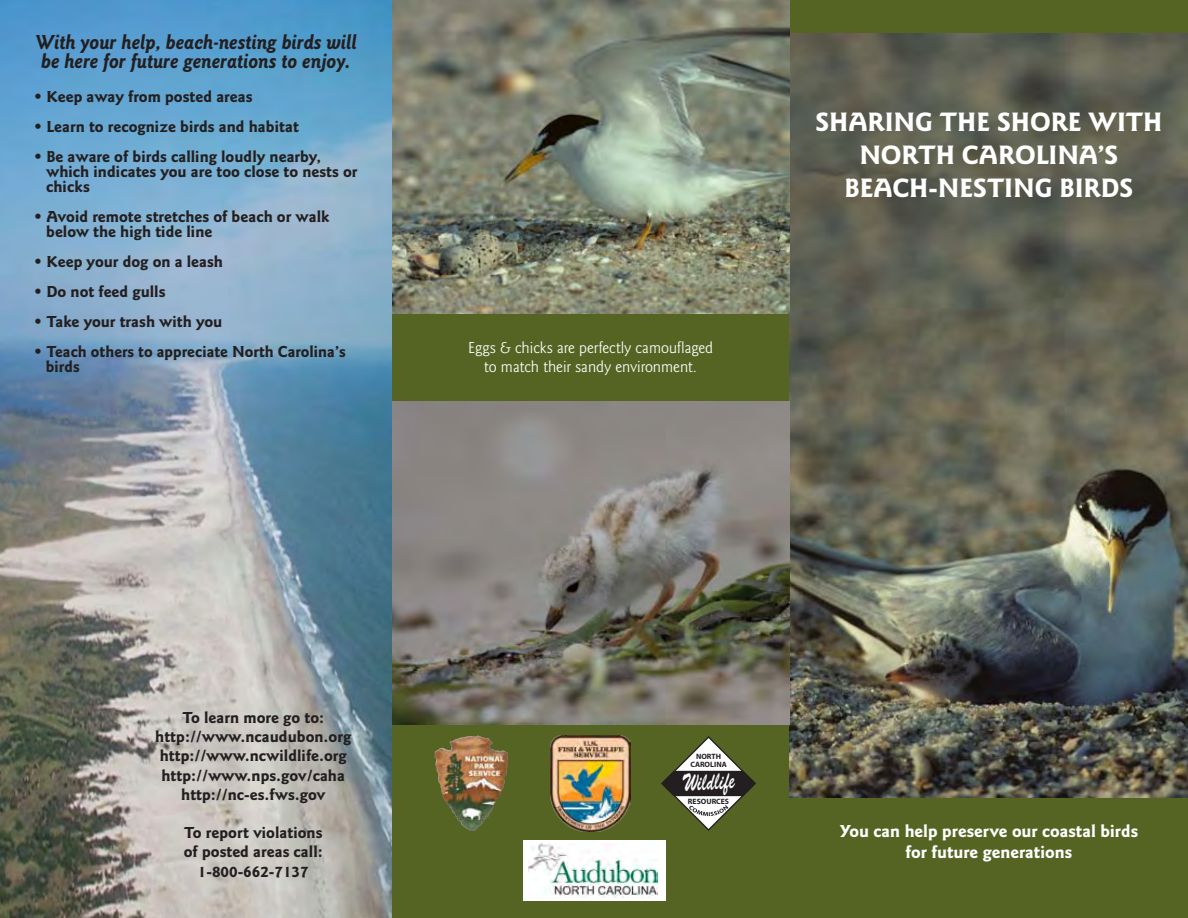
<style>
.page{position:relative;width:1188px;height:918px;background:#fff}
.page>*{position:absolute;margin:0;border:0;box-sizing:border-box;transform-origin:0 0}
.t1{font:700 27.6px/33.2px "Goudy Sans Std";color:#fff;text-align:center}
.t2{font:25.2px "Brush Script Std";color:#fff;scale:.64 1}
.t3{font:italic 700 21px/19.2px "Goudy Sans Std";color:#231f20;text-align:center;scale:.94 1}
.t4{font:700 18px/21.6px "Goudy Sans Std";color:#fff;text-align:center}
.t5{font:700 16.5px/19.2px "Goudy Sans Std";color:#231f20}
.t6{font:16.5px/19.2px "Goudy Sans Std";color:#fff;text-align:center}
.t7{font:700 7.8px/7.8px "Myriad";color:#231f20;text-align:center}
</style>
<div class="page">
<div style="left:384px;top:0;width:804px;height:918px;background:#566423"></div>
<img style="left:790px;top:34px;width:398px;height:764px">
<img style="left:392px;top:401px;width:398px;height:323px">
<img style="left:392px;top:0;width:398px;height:314px">
<img style="left:0;top:0;width:392px;height:918px">
<div style="left:523px;top:840px;width:142px;height:61px;background:#fff"></div>
<img style="left:529px;top:843px;width:129px;height:55px">
<img style="left:435px;top:736px;width:73px;height:93px">
<svg style="left:661px;top:736px;width:95px;height:95px"></svg>
<img style="left:550px;top:736px;width:80px;height:95px">
<p class="t3" style="left:35px;top:32px;width:344px">With your help, beach-nesting birds will be here for future generations to enjoy.</p>
<p class="t5" style="left:34px;top:87px;width:220px">• Keep away from posted areas</p>
<p class="t5" style="left:34px;top:117px;width:267px">• Learn to recognize birds and habitat</p>
<p class="t5" style="left:46px;top:149px;width:313px;line-height:15px;text-indent:-12px">• Be aware of birds calling loudly nearby, which indicates you are too close to nests or chicks</p>
<p class="t5" style="left:46px;top:209px;width:285px;line-height:15px;text-indent:-12px">• Avoid remote stretches of beach or walk below the high tide line</p>
<p class="t5" style="left:34px;top:252px;width:191px">• Keep your dog on a leash</p>
<p class="t5" style="left:34px;top:282px;width:133px">• Do not feed gulls</p>
<p class="t5" style="left:34px;top:312px;width:190px">• Take your trash with you</p>
<p class="t5" style="left:46px;top:344px;width:301px;line-height:15px;text-indent:-12px">• Teach others to appreciate North Carolina’s birds</p>
<p class="t6" style="left:468px;top:339px;width:247px">Eggs &amp; chicks are perfectly camouflaged to match their sandy environment.</p>
<h1 class="t1" style="left:815px;top:105px;width:349px">Sharing the Shore with<br>North Carolina’s<br>Beach-Nesting Birds</h1>
<p class="t5" style="left:155px;top:708px;width:198px;text-align:center">To learn more go to: http://www.ncaudubon.org http://www.ncwildlife.org http://www.nps.gov/caha http://nc-es.fws.gov</p>
<p class="t5" style="left:184px;top:823px;width:140px;text-align:center">To report violations of posted areas call:<br>1-800-662-7137</p>
<p class="t7" style="left:690px;top:753px;width:38px">NORTH<br>CAROLINA</p>
<p class="t7" style="left:688px;top:798px;width:43px">RESOURCES</p>
<h2 class="t2" style="left:681px;top:769px;width:84px;rotate:-4deg">Wildlife</h2>
<p class="t4" style="left:840px;top:820px;width:300px">You can help preserve our coastal birds for future generations</p>
</div>
